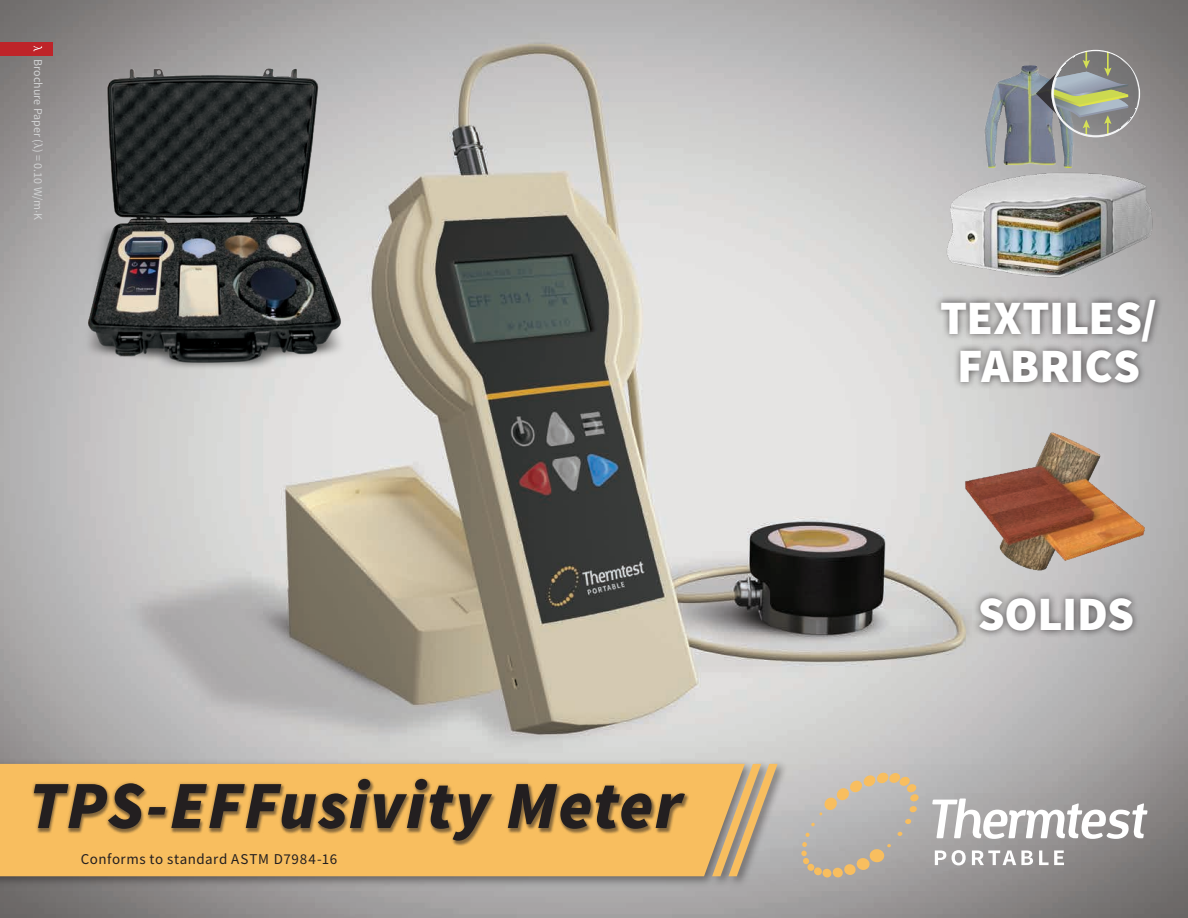
<style>
.page{position:relative;width:1188px;height:918px;background:#fff}
.page>*{position:absolute;margin:0;border:0;box-sizing:border-box;transform-origin:0 0}
.t1{font:italic 900 67.5px "Source Sans Pro";letter-spacing:.025em;color:#231f20}
.t2{font:900 48px/48.6px "Source Sans Pro";letter-spacing:-.005em;color:#fff;text-align:center}
.t3{font:15px "Source Sans Pro";letter-spacing:.035em;color:#231f20}
.t4{font:12px "Source Sans Pro";color:#d1d2d3}
.s1{font-family:"Minion Pro"}
.s2{font-family:"Goudy Old Style T"}
</style>
<div class="page">
<img style="left:0;top:0;width:1188px;height:918px">
<img style="left:977px;top:65px;width:105px;height:103px">
<div style="left:0;top:759px;width:788px;height:129px;background:#231f20;opacity:.5"></div>
<div style="left:0;top:764px;width:712px;height:112px;background:#f8be5f"></div>
<svg style="left:712px;top:764px;width:66px;height:112px;background:#c7ac81"></svg>
<svg style="left:932px;top:799px;width:216px;height:40px"></svg>
<svg style="left:935px;top:850px;width:11px;height:15px"></svg>
<svg style="left:952px;top:850px;width:14px;height:15px"></svg>
<svg style="left:972px;top:850px;width:61px;height:15px"></svg>
<svg style="left:1039px;top:850px;width:25px;height:15px"></svg>
<svg style="left:897px;top:832px;width:6px;height:4px"></svg>
<svg style="left:811px;top:773px;width:108px;height:53px;background:#c4bbad"></svg>
<svg style="left:801px;top:833px;width:90px;height:45px;background:#b9ae9f"></svg>
<div style="left:33px;top:779px;width:656px;height:67px;background:#f8be5f"></div>
<div style="left:31px;top:776px;width:657px;height:67px;background:#231f20;opacity:.25"></div>
<div style="left:934px;top:292px;width:229px;height:99px;background:#231f20;opacity:.75"></div>
<div style="left:972px;top:590px;width:168px;height:49px;background:#231f20;opacity:.75"></div>
<img style="left:75px;top:65px;width:284px;height:305px">
<img style="left:944px;top:170px;width:210px;height:109px">
<img style="left:956px;top:428px;width:198px;height:153px">
<svg style="left:1036px;top:50px;width:104px;height:87px;background:#93968e"></svg>
<div style="left:0;top:42px;width:52px;height:13px;background:#be2429"></div>
<svg style="left:33px;top:46px;width:9px;height:5px"></svg>
<p class="t4" style="left:46px;top:59px;width:162px;rotate:90deg">Brochure Paper (<span class="s1">λ</span>) = 0.10 W/m<span class="s2">∙</span>K</p>
<p class="t1" style="left:28px;top:759px;width:655px">TPS-EFFusivity Meter</p>
<p class="t3" style="left:81px;top:849px;width:258px">Conforms to standard ASTM D7984-16</p>
<p class="t2" style="left:940px;top:293px;width:219px">TEXTILES/<br>FABRICS</p>
<p class="t2" style="left:978px;top:589px;width:158px">SOLIDS</p>
</div>
